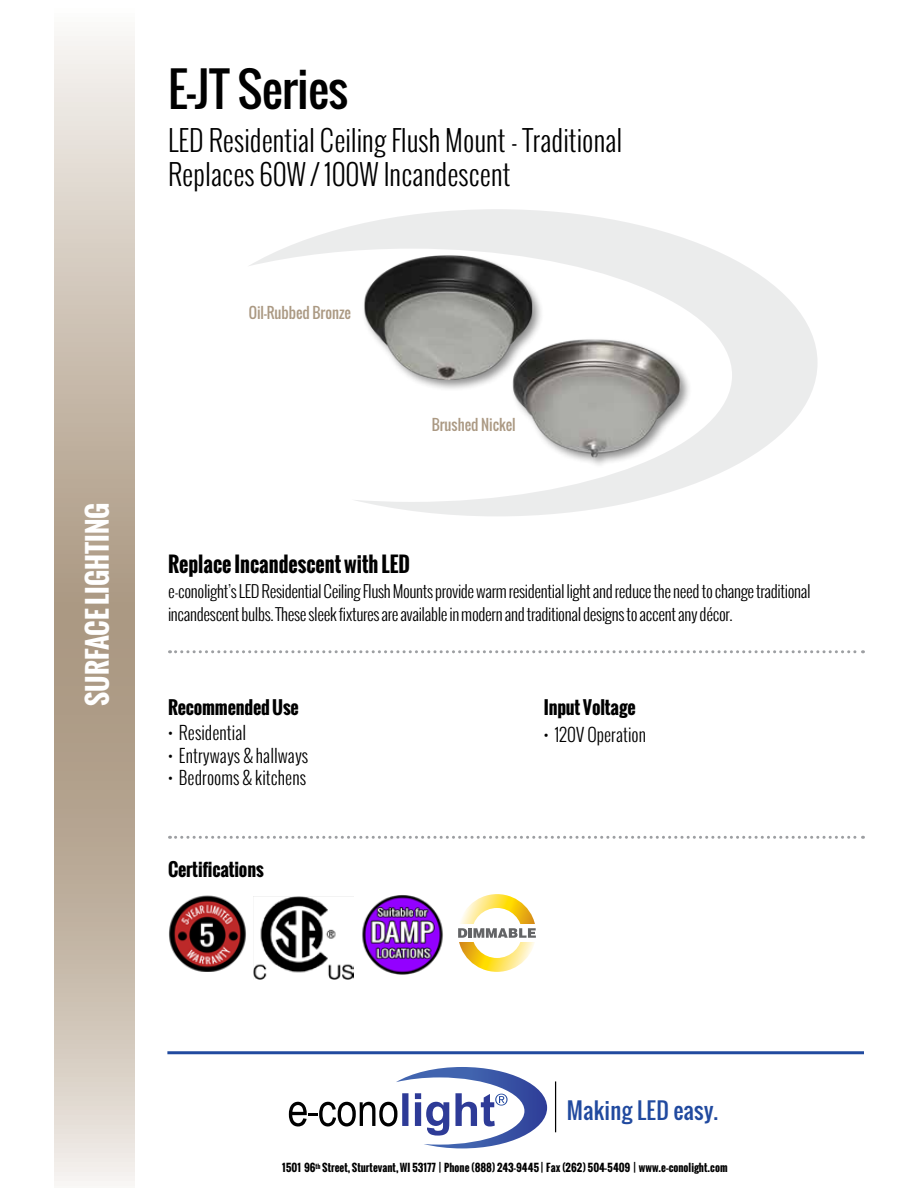
<style>
.page{position:relative;width:918px;height:1188px;background:#fff}
.page>*{position:absolute;margin:0;border:0;box-sizing:border-box;transform-origin:0 0}
.t1{font:46.5px "Oswald";letter-spacing:-.01em;color:#000}
.t2{font:300 28.5px/34.2px "Oswald";color:#000;scale:.96 1}
.t3{font:700 27px "Oswald";color:#fff}
.t4{font:22.5px "Oswald";letter-spacing:.015em;color:#214a9f}
.t5{font:700 21px "Oswald";color:#000;scale:.96 1}
.t6{font:300 18px "Oswald";color:#000;scale:.96 1}
.t7{font:700 18px "Oswald";letter-spacing:-.01em;color:#000}
.t8{font:300 16.5px/22.5px "Oswald";letter-spacing:-.025em;color:#000}
.t9{font:15px "Oswald";color:#ab9983;scale:.96 1}
.t10{font:700 10.5px "Oswald";color:#000}
</style>
<div class="page">
<svg style="left:54px;top:36px;width:81px;height:1150px;background:#c9bdae"></svg>
<svg style="left:249px;top:209px;width:569px;height:307px"></svg>
<svg style="left:170px;top:650px;width:693px;height:3px"></svg>
<svg style="left:170px;top:836px;width:693px;height:3px"></svg>
<hr style="left:167px;top:1051px;width:697px;height:3px;background:#214a9f">
<svg style="left:289px;top:1067px;width:258px;height:81px"></svg>
<hr style="left:555px;top:1081px;width:1px;height:51px;background:#000">
<img style="left:169px;top:895px;width:77px;height:77px">
<svg style="left:458px;top:894px;width:78px;height:78px"></svg>
<img style="left:362px;top:895px;width:81px;height:79px">
<img style="left:254px;top:896px;width:100px;height:83px">
<div style="left:510px;top:337px;width:182px;height:133px;background:#000;opacity:.45"></div>
<img style="left:510px;top:335px;width:172px;height:127px">
<div style="left:361px;top:253px;width:183px;height:139px;background:#000;opacity:.45"></div>
<img style="left:359px;top:256px;width:181px;height:123px">
<h3 class="t3" style="left:77px;top:706px;width:205px;rotate:-90deg">SURFACE LIGHTING</h3>
<h1 class="t1" style="left:168px;top:54px;width:182px">E-JT Series</h1>
<h2 class="t2" style="left:168px;top:122px;width:475px">LED Residential Ceiling Flush Mount - Traditional<br>Replaces 60W / 100W Incandescent</h2>
<p class="t9" style="left:249px;top:301px;width:108px">Oil-Rubbed Bronze</p>
<p class="t9" style="left:432px;top:413px;width:89px">Brushed Nickel</p>
<p class="t5" style="left:168px;top:548px;width:254px">Replace Incandescent with LED</p>
<p class="t8" style="left:168px;top:580px;width:644px">e-conolight’s LED Residential Ceiling Flush Mounts provide warm residential light and reduce the need to change traditional incandescent bulbs. These sleek fixtures are available in modern and traditional designs to accent any décor.</p>
<p class="t7" style="left:168px;top:694px;width:132px">Recommended Use</p>
<p class="t6" style="left:168px;top:721px;width:83px">• Residential</p>
<p class="t6" style="left:168px;top:743px;width:148px">• Entryways &amp; hallways</p>
<p class="t6" style="left:168px;top:766px;width:145px">• Bedrooms &amp; kitchens</p>
<p class="t7" style="left:168px;top:856px;width:97px">Certifications</p>
<p class="t7" style="left:544px;top:694px;width:93px">Input Voltage</p>
<p class="t6" style="left:544px;top:722px;width:108px">• 120V Operation</p>
<h3 class="t4" style="left:567px;top:1093px;width:153px">Making LED easy.</h3>
<p class="t10" style="left:282px;top:1160px;width:447px">1501 96<sup>th</sup> Street, Sturtevant, WI 53177 | Phone (888) 243-9445 | Fax (262) 504-5409 | www.e–conolight.com</p>
</div>
